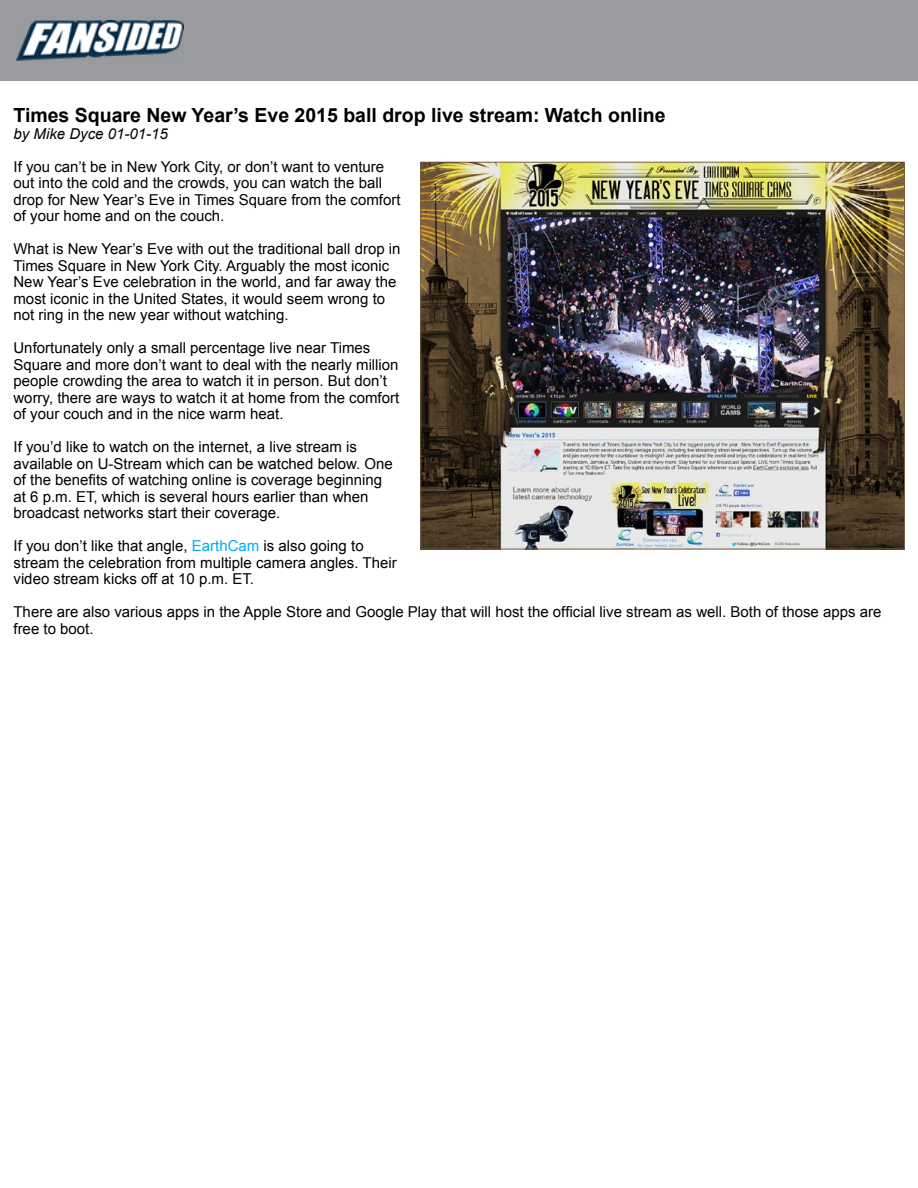
<style>
.page{position:relative;width:918px;height:1188px;background:#fff}
.page>*{position:absolute;margin:0;border:0;box-sizing:border-box;transform-origin:0 0}
.t1{font:700 19.5px "Arial";color:#000}
.t2{font:15px/16.5px "Arial";color:#000}
.t3{font:italic 15px "Arial";color:#000}
.s1{color:#00aeef}
</style>
<div class="page">
<img style="left:423px;top:164px;width:480px;height:383px">
<div style="left:0;top:0;width:918px;height:81px;background:#999b9e"></div>
<img style="left:16px;top:20px;width:168px;height:41px">
<h1 class="t1" style="left:14px;top:102px;width:654px">Times Square New Year’s Eve 2015 ball drop live stream: Watch online</h1>
<p class="t3" style="left:14px;top:124px;width:156px">by Mike Dyce 01-01-15</p>
<p class="t2" style="left:14px;top:158px;width:389px">If you can’t be in New York City, or don’t want to venture out into the cold and the crowds, you can watch the ball drop for New Year’s Eve in Times Square from the comfort of your home and on the couch.</p>
<p class="t2" style="left:14px;top:241px;width:389px">What is New Year’s Eve with out the traditional ball drop in Times Square in New York City. Arguably the most iconic New Year’s Eve celebration in the world, and far away the most iconic in the United States, it would seem wrong to not ring in the new year without watching.</p>
<p class="t2" style="left:14px;top:340px;width:387px">Unfortunately only a small percentage live near Times Square and more don’t want to deal with the nearly million people crowding the area to watch it in person. But don’t worry, there are ways to watch it at home from the comfort of your couch and in the nice warm heat.</p>
<p class="t2" style="left:14px;top:439px;width:381px">If you’d like to watch on the internet, a live stream is available on U-Stream which can be watched below. One of the benefits of watching online is coverage beginning at 6 p.m. ET, which is several hours earlier than when broadcast networks start their coverage.</p>
<p class="t2" style="left:14px;top:538px;width:385px">If you don’t like that angle, <span class="s1">EarthCam</span> is also going to stream the celebration from multiple camera angles. Their video stream kicks off at 10 p.m. ET.</p>
<p class="t2" style="left:14px;top:604px;width:869px">There are also various apps in the Apple Store and Google Play that will host the official live stream as well. Both of those apps are free to boot.</p>
</div>
